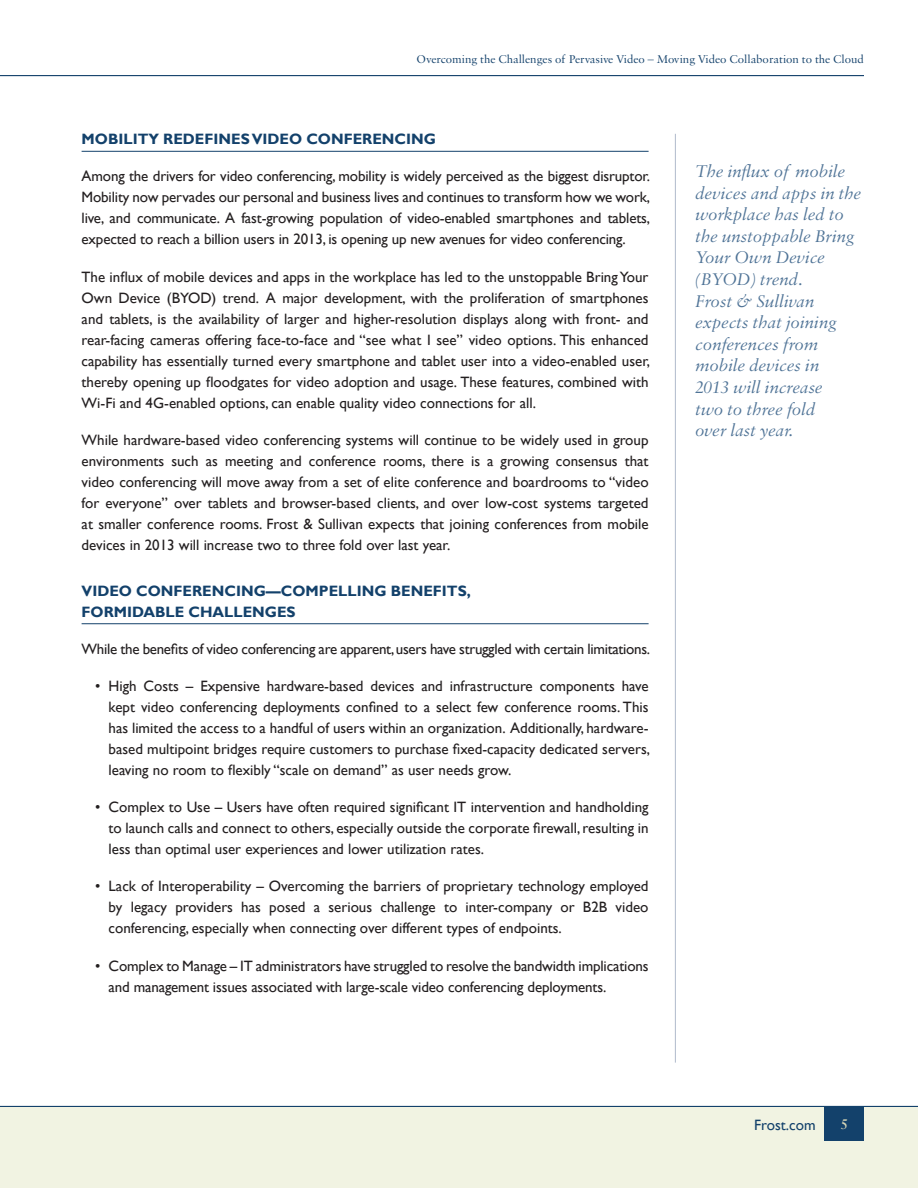
<style>
.page{position:relative;width:918px;height:1188px;background:#fff}
.page>*{position:absolute;margin:0;border:0;box-sizing:border-box;transform-origin:0 0}
.PQ1_right_page{font:italic 18px/21.6px "Sabon MT Pro";letter-spacing:-.01em;color:#507497}
.TX1{font:15px/21px "Gill Sans";letter-spacing:-.01em;color:#231f20;text-align:justify}
.HD1{font:700 15px/21px "Gill Sans";color:#13416b}
.t1{font:15px "Gill Sans";color:#13416b}
.t2{font:600 15px "Sabon MT Pro";color:#d6d5b6}
.t3{font:12px "Sabon MT Pro";color:#13416b}
</style>
<div class="page">
<div style="left:0;top:1107px;width:918px;height:81px;background:#f1f3e2"></div>
<hr style="left:0;top:1106px;width:918px;height:1px;background:#13416b">
<hr style="left:0;top:75px;width:864px;height:1px;background:#13416b">
<div style="left:825px;top:1107px;width:39px;height:33px;background:#13416b"></div>
<hr style="left:675px;top:134px;width:1px;height:929px;background:#b0bacb">
<hr style="left:82px;top:151px;width:567px;height:1px;background:#13416b">
<hr style="left:82px;top:623px;width:567px;height:1px;background:#13416b">
<p class="t3" style="left:417px;top:52px;width:449px">Overcoming the Challenges of Pervasive Video – Moving Video Collaboration to the Cloud</p>
<p class="HD1" style="left:82px;top:129px;width:356px">MOBILITY REDEFINES VIDEO CONFERENCING</p>
<p class="TX1" style="left:82px;top:166px;width:570px">Among the drivers for video conferencing, mobility is widely perceived as the biggest disruptor.<br>Mobility now pervades our personal and business lives and continues to transform how we work, live, and communicate. A fast-growing population of video-enabled smartphones and tablets, expected to reach a billion users in 2013, is opening up new avenues for video conferencing.</p>
<p class="TX1" style="left:82px;top:266px;width:570px">The influx of mobile devices and apps in the workplace has led to the unstoppable Bring Your Own Device (BYOD) trend. A major development, with the proliferation of smartphones and tablets, is the availability of larger and higher-resolution displays along with front- and rear-facing cameras offering face-to-face and “see what I see” video options. This enhanced capability has essentially turned every smartphone and tablet user into a video-enabled user, thereby opening up floodgates for video adoption and usage. These features, combined with Wi-Fi and 4G-enabled options, can enable quality video connections for all.</p>
<p class="TX1" style="left:82px;top:430px;width:569px">While hardware-based video conferencing systems will continue to be widely used in group environments such as meeting and conference rooms, there is a growing consensus that video conferencing will move away from a set of elite conference and boardrooms to “video for everyone” over tablets and browser-based clients, and over low-cost systems targeted at smaller conference rooms. Frost &amp; Sullivan expects that joining conferences from mobile devices in 2013 will increase two to three fold over last year.</p>
<p class="HD1" style="left:82px;top:580px;width:391px">VIDEO CONFERENCING—COMPELLING BENEFITS,<br>FORMIDABLE CHALLENGES</p>
<p class="TX1" style="left:82px;top:639px;width:570px">While the benefits of video conferencing are apparent, users have struggled with certain limitations.</p>
<p class="TX1" style="left:109px;top:676px;width:543px;text-indent:-14px">• High Costs – Expensive hardware-based devices and infrastructure components have kept video conferencing deployments confined to a select few conference rooms. This has limited the access to a handful of users within an organization. Additionally, hardware&shy;based multipoint bridges require customers to purchase fixed-capacity dedicated servers, leaving no room to flexibly “scale on demand” as user needs grow.</p>
<p class="TX1" style="left:109px;top:797px;width:542px;text-indent:-14px">• Complex to Use – Users have often required significant IT intervention and handholding to launch calls and connect to others, especially outside the corporate firewall, resulting in less than optimal user experiences and lower utilization rates.</p>
<p class="TX1" style="left:109px;top:876px;width:542px;text-indent:-14px">• Lack of Interoperability – Overcoming the barriers of proprietary technology employed by legacy providers has posed a serious challenge to inter-company or B2B video conferencing, especially when connecting over different types of endpoints.</p>
<p class="TX1" style="left:109px;top:955px;width:542px;text-indent:-14px">• Complex to Manage – IT administrators have struggled to resolve the bandwidth implications and management issues associated with large-scale video conferencing deployments.</p>
<p class="PQ1_right_page" style="left:695px;top:160px;width:168px">The influx of mobile devices and apps in the workplace has led to the unstoppable Bring<br>Your Own Device (BYOD) trend.<br>Frost &amp; Sullivan expects that joining conferences from mobile devices in<br>2013 will increase<br>two to three fold<br>over last year.</p>
<p class="t1" style="left:754px;top:1116px;width:63px">Frost.com</p>
<p class="t2" style="left:841px;top:1115px;width:9px">5</p>
</div>
